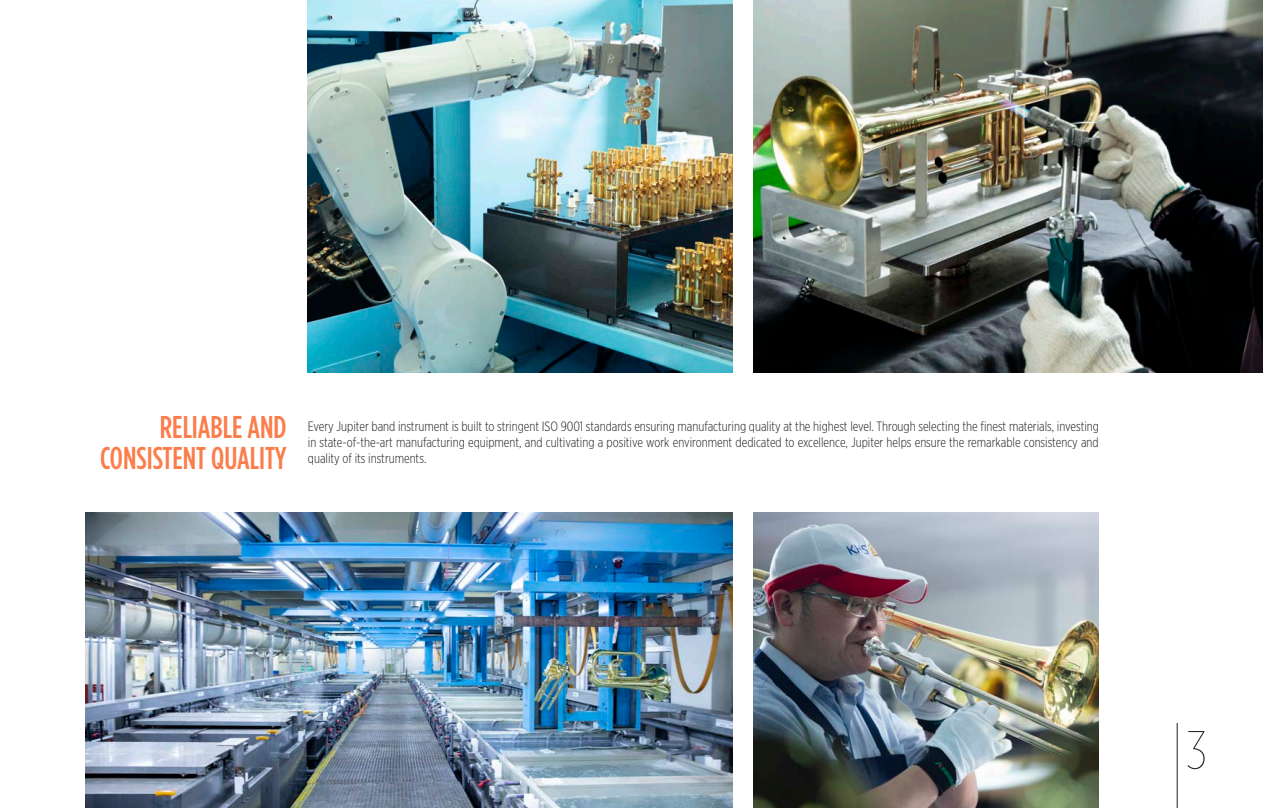
<style>
.page{position:relative;width:1263px;height:808px;background:#fff}
.page>*{position:absolute;margin:0;border:0;box-sizing:border-box;transform-origin:0 0}
.t1{font:100 54px "Gotham X Narrow";color:#231f20}
.t2{font:500 31.5px/31.5px "Gotham Condensed";color:#fb7d4c;text-align:right}
.words{font:300 13.5px/16.2px "Gotham X Narrow";color:#231f20;text-align:justify}
</style>
<div class="page">
<img style="left:85px;top:512px;width:647px;height:296px">
<img style="left:753px;top:512px;width:346px;height:296px">
<img style="left:753px;top:0;width:510px;height:372px">
<img style="left:308px;top:0;width:424px;height:372px">
<hr style="left:1177px;top:723px;width:1px;height:85px;background:#231f20">
<p class="t2" style="left:100px;top:411px;width:188px">RELIABLE AND<br>CONSISTENT QUALITY</p>
<p class="words" style="left:308px;top:418px;width:793px">Every Jupiter band instrument is built to stringent ISO 9001 standards ensuring manufacturing quality at the highest level. Through selecting the finest materials, investing in state-of-the-art manufacturing equipment, and cultivating a positive work environment dedicated to excellence, Jupiter helps ensure the remarkable consistency and quality of its instruments.</p>
<h1 class="t1" style="left:1186px;top:719px;width:22px">3</h1>
</div>
